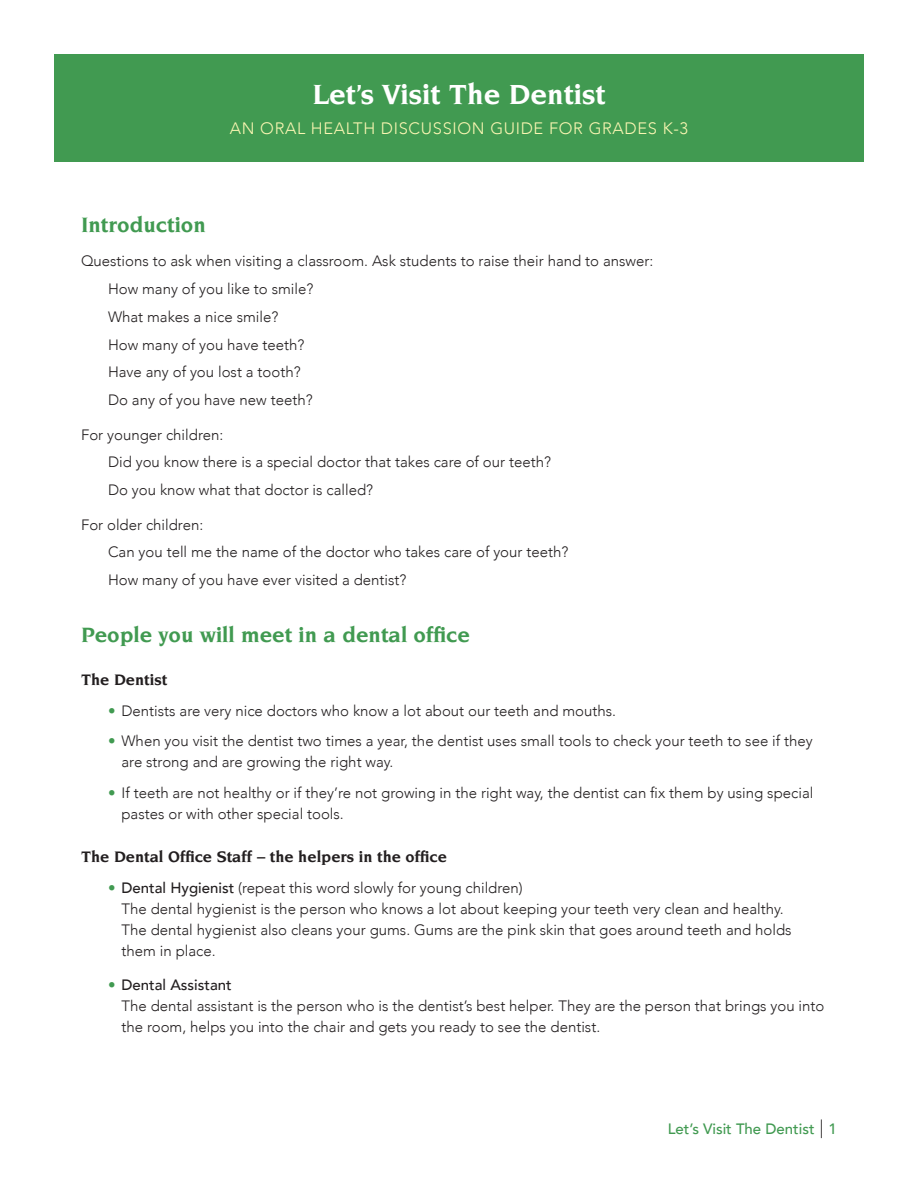
<style>
.page{position:relative;width:918px;height:1188px;background:#fff}
.page>*{position:absolute;margin:0;border:0;box-sizing:border-box;transform-origin:0 0}
.t1{font:700 30px "Novarese";color:#fff}
.Head{font:700 22.5px "Novarese";color:#419a51}
.Subhead{font:700 16.5px "Novarese";color:#231f20}
.Sub_Title{font:300 16.5px "Avenir";letter-spacing:.04em;color:#faf6b2}
.Bulleted_Body_Copy{font:300 15px/21px "Avenir";color:#231f20}
.Indented_Body_Copy{font:300 15px "Avenir";color:#231f20}
.Body_Copy{font:300 15px "Avenir";color:#231f20}
.t2{font:500 15px "Avenir";color:#419a51}
.Bulleted_Body_Subhea{font:500 15px "Avenir";color:#231f20}
.s1{color:#419a51}
.s2{font-weight:500}
.s3{font-family:"Univers";font-weight:100;font-stretch:ultra-condensed;font-size:25.5px;color:#231f20}
</style>
<div class="page">
<div style="left:54px;top:54px;width:810px;height:108px;background:#419a51"></div>
<p class="t1" style="left:313px;top:78px;width:294px">Let’s Visit The Dentist</p>
<p class="Sub_Title" style="left:230px;top:119px;width:460px">AN ORAL HEALTH DISCUSSION GUIDE FOR GRADES K-3</p>
<p class="Head" style="left:81px;top:212px;width:127px">Introduction</p>
<p class="Body_Copy" style="left:81px;top:252px;width:574px">Questions to ask when visiting a classroom. Ask students to raise their hand to answer:</p>
<p class="Indented_Body_Copy" style="left:108px;top:280px;width:207px">How many of you like to smile?</p>
<p class="Indented_Body_Copy" style="left:108px;top:308px;width:172px">What makes a nice smile?</p>
<p class="Indented_Body_Copy" style="left:108px;top:336px;width:198px">How many of you have teeth?</p>
<p class="Indented_Body_Copy" style="left:108px;top:363px;width:194px">Have any of you lost a tooth?</p>
<p class="Indented_Body_Copy" style="left:108px;top:391px;width:206px">Do any of you have new teeth?</p>
<p class="Body_Copy" style="left:81px;top:426px;width:144px">For younger children:</p>
<p class="Indented_Body_Copy" style="left:108px;top:453px;width:445px">Did you know there is a special doctor that takes care of our teeth?</p>
<p class="Indented_Body_Copy" style="left:108px;top:481px;width:267px">Do you know what that doctor is called?</p>
<p class="Body_Copy" style="left:81px;top:516px;width:124px">For older children:</p>
<p class="Indented_Body_Copy" style="left:108px;top:543px;width:462px">Can you tell me the name of the doctor who takes care of your teeth?</p>
<p class="Indented_Body_Copy" style="left:108px;top:571px;width:300px">How many of you have ever visited a dentist?</p>
<p class="Head" style="left:81px;top:622px;width:390px">People you will meet in a dental office</p>
<p class="Subhead" style="left:81px;top:670px;width:88px">The Dentist</p>
<p class="Bulleted_Body_Copy" style="left:108px;top:700px;width:510px"><span class="s1">•</span> Dentists are very nice doctors who know a lot about our teeth and mouths.</p>
<p class="Bulleted_Body_Copy" style="left:122px;top:731px;width:693px;text-indent:-14px"><span class="s1">•</span> When you visit the dentist two times a year, the dentist uses small tools to check your teeth to see if they are strong and are growing the right way.</p>
<p class="Bulleted_Body_Copy" style="left:122px;top:782px;width:693px;text-indent:-14px"><span class="s1">•</span> If teeth are not healthy or if they’re not growing in the right way, the dentist can fix them by using special pastes or with other special tools.</p>
<p class="Subhead" style="left:81px;top:847px;width:367px">The Dental Office Staff – the helpers in the office</p>
<p class="Bulleted_Body_Copy" style="left:108px;top:877px;width:416px"><span class="s1">•</span> <span class="s2">Dental Hygienist</span> (repeat this word slowly for young children)</p>
<p class="Bulleted_Body_Copy" style="left:122px;top:898px;width:672px">The dental hygienist is the person who knows a lot about keeping your teeth very clean and healthy.<br>The dental hygienist also cleans your gums. Gums are the pink skin that goes around teeth and holds them in place.</p>
<p class="Bulleted_Body_Subhea" style="left:108px;top:972px;width:125px"><span class="s1">•</span> Dental Assistant</p>
<p class="Bulleted_Body_Copy" style="left:122px;top:995px;width:704px">The dental assistant is the person who is the dentist’s best helper. They are the person that brings you into the room, helps you into the chair and gets you ready to see the dentist.</p>
<p class="t2" style="left:668px;top:1116px;width:171px">Let’s Visit The Dentist <span class="s3">|</span> 1</p>
</div>
